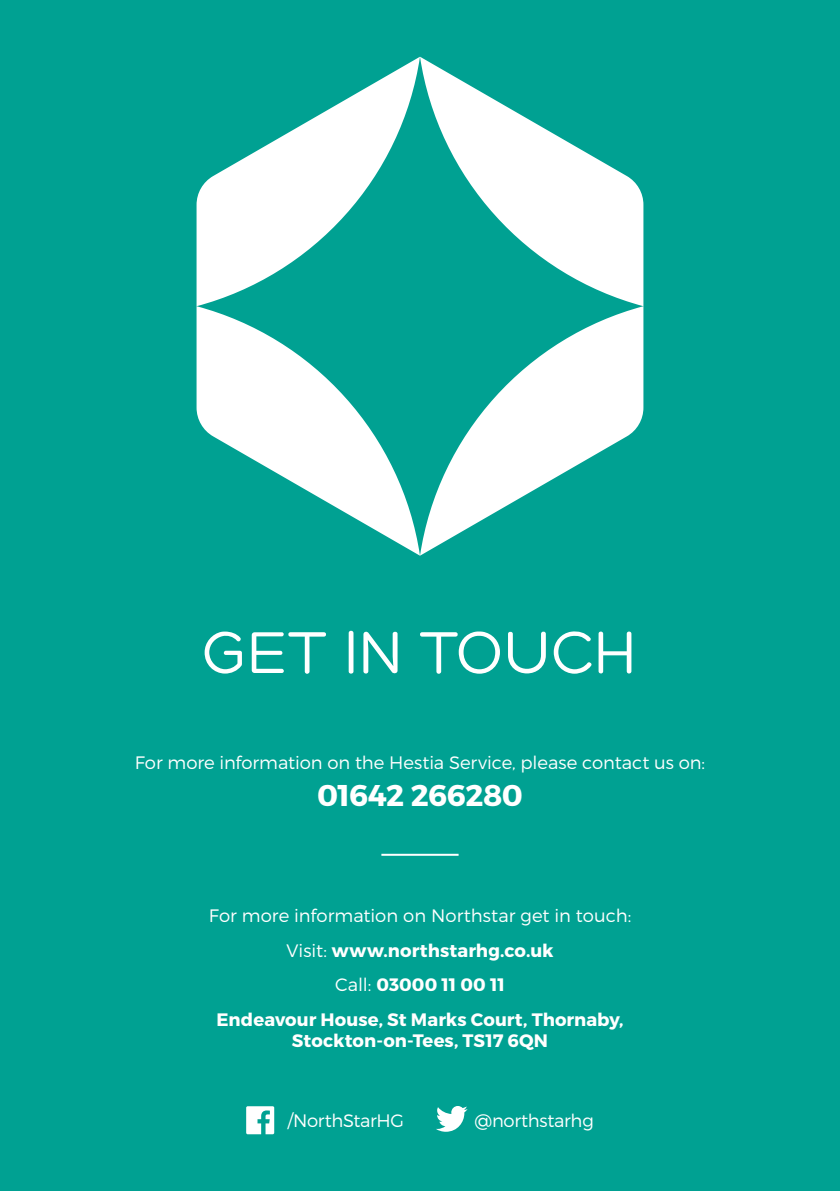
<style>
.page{position:relative;width:840px;height:1191px;background:#fff}
.page>*{position:absolute;margin:0;border:0;box-sizing:border-box;transform-origin:0 0}
.t1{font:64px "Hero";letter-spacing:-.01em;color:#fff}
.Body_9{font:700 30px "Montserrat";letter-spacing:-.015em;color:#fff}
.Body_10{font:700 18px/20.8px "Montserrat";letter-spacing:.005em;color:#fff;text-align:center}
.Body_9-2{font:300 18px "Montserrat";letter-spacing:-.005em;color:#fff}
.Body_10-2{font:300 18px "Montserrat";color:#fff}
.Sub_head{font:300 18px "Montserrat";letter-spacing:-.015em;color:#fff}
.s1{font-weight:300}
</style>
<div class="page">
<div style="left:0;top:0;width:839px;height:1191px;background:#00a192"></div>
<svg style="left:420px;top:57px;width:223px;height:249px"></svg>
<svg style="left:196px;top:306px;width:224px;height:250px"></svg>
<svg style="left:420px;top:306px;width:223px;height:250px"></svg>
<svg style="left:196px;top:57px;width:224px;height:249px"></svg>
<svg style="left:246px;top:1106px;width:28px;height:28px"></svg>
<svg style="left:436px;top:1106px;width:31px;height:25px"></svg>
<hr style="left:381px;top:853px;width:77px;height:2px;background:#fff">
<p class="t1" style="left:202px;top:619px;width:436px">GET IN TOUCH</p>
<p class="Body_9-2" style="left:135px;top:752px;width:571px">For more information on the Hestia Service, please contact us on:</p>
<p class="Body_9" style="left:317px;top:776px;width:207px">01642 266280</p>
<p class="Body_10-2" style="left:209px;top:904px;width:424px">For more information on Northstar get in touch:</p>
<p class="Body_10" style="left:286px;top:940px;width:268px"><span class="s1">Visit:</span> www.northstarhg.co.uk</p>
<p class="Body_10" style="left:335px;top:975px;width:171px"><span class="s1">Call:</span> 03000 11 00 11</p>
<p class="Body_10" style="left:216px;top:1010px;width:408px">Endeavour House, St Marks Court, Thornaby,<br>Stockton-on-Tees, TS17 6QN</p>
<p class="Sub_head" style="left:287px;top:1109px;width:118px">/NorthStarHG</p>
<p class="Sub_head" style="left:474px;top:1109px;width:121px">@northstarhg</p>
</div>
